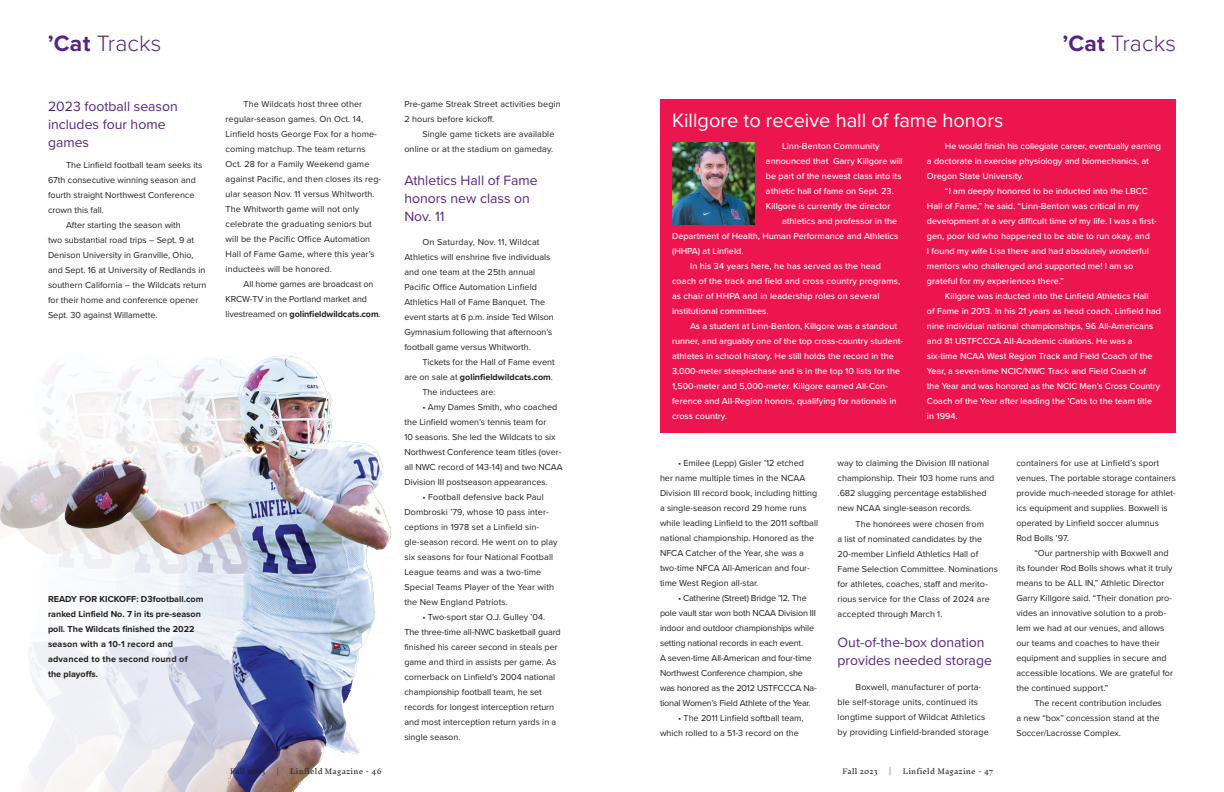
<style>
.page{position:relative;width:1224px;height:792px;background:#fff}
.page>*{position:absolute;margin:0;border:0;box-sizing:border-box;transform-origin:0 0}
.t1{font:300 23px "Proxima Nova";letter-spacing:.01em;color:#582482}
.t2{font:20px "Proxima Nova";color:#fff}
.t3{font:14px/18px "Proxima Nova";color:#582482}
.t4{font:9px/15px "Proxima Nova";color:#231f20}
.t5{font:500 9px/15px "Proxima Nova";color:#fff}
.t6{font:9px/15px "Proxima Nova";letter-spacing:-.02em;color:#231f20}
.t7{font:700 9px/15px "Proxima Nova";color:#231f20}
.t8{font:300 7px "Inknut Antiqua";letter-spacing:.03em;color:#231f20}
.s1{font-weight:700}
.s2{font-weight:400}
</style>
<div class="page">
<img style="left:0;top:365px;width:60px;height:427px">
<img style="left:60px;top:355px;width:331px;height:437px">
<div style="left:660px;top:100px;width:516px;height:333px;background:#ed154e"></div>
<img style="left:673px;top:143px;width:82px;height:82px">
<h1 class="t1" style="left:48px;top:27px;width:115px"><span class="s1">’Cat</span> Tracks</h1>
<h1 class="t1" style="left:1062px;top:26px;width:115px"><span class="s1">’Cat</span> Tracks</h1>
<h3 class="t3" style="left:48px;top:96px;width:131px">2023 football season includes four home games</h3>
<p class="t4" style="left:66px;top:157px;width:138px">The Linfield football team seeks its</p>
<p class="t4" style="left:48px;top:172px;width:150px">67th consecutive winning season and</p>
<p class="t4" style="left:48px;top:187px;width:148px">fourth straight Northwest Conference</p>
<p class="t4" style="left:48px;top:202px;width:58px">crown this fall.</p>
<p class="t4" style="left:66px;top:217px;width:116px">After starting the season with</p>
<p class="t4" style="left:48px;top:232px;width:148px">two substantial road trips – Sept. 9 at</p>
<p class="t4" style="left:48px;top:247px;width:147px">Denison University in Granville, Ohio,</p>
<p class="t4" style="left:48px;top:262px;width:159px">and Sept. 16 at University of Redlands in</p>
<p class="t4" style="left:48px;top:277px;width:160px">southern California – the Wildcats return</p>
<p class="t4" style="left:48px;top:292px;width:152px">for their home and conference opener</p>
<p class="t4" style="left:48px;top:307px;width:111px">Sept. 30 against Willamette.</p>
<p class="t7" style="left:48px;top:592px;width:157px">READY FOR KICKOFF: D3football.com ranked Linfield No. 7 in its pre-season poll. The Wildcats finished the 2022 season with a 10-1 record and advanced to the second round of<br>the playoffs.</p>
<p class="t4" style="left:226px;top:96px;width:157px;text-indent:18px">The Wildcats host three other regular-season games. On Oct. 14, Linfield hosts George Fox for a home&shy;coming matchup. The team returns Oct. 28 for a Family Weekend game against Pacific, and then closes its reg&shy;ular season Nov. 11 versus Whitworth.<br>The Whitworth game will not only celebrate the graduating seniors but will be the Pacific Office Automation Hall of Fame Game, where this year’s inductees will be honored.</p>
<p class="t4" style="left:226px;top:276px;width:157px;text-indent:18px">All home games are broadcast on<br>KRCW-TV in the Portland market and livestreamed on <span class="s1">golinfieldwildcats.com</span>.</p>
<p class="t4" style="left:404px;top:96px;width:158px">Pre-game Streak Street activities begin<br>2 hours before kickoff.</p>
<p class="t4" style="left:404px;top:126px;width:152px;text-align:right">Single game tickets are available online or at the stadium on gameday.</p>
<h3 class="t3" style="left:404px;top:170px;width:135px">Athletics Hall of Fame honors new class on<br>Nov. 11</h3>
<p class="t4" style="left:404px;top:234px;width:151px;text-indent:18px">On Saturday, Nov. 11, Wildcat Athletics will enshrine five individuals and one team at the 25th annual Pacific Office Automation Linfield Athletics Hall of Fame Banquet. The event starts at 6 p.m. inside Ted Wilson Gymnasium following that afternoon’s football game versus Whitworth.</p>
<p class="t4" style="left:422px;top:354px;width:134px">Tickets for the Hall of Fame event</p>
<p class="t7" style="left:404px;top:369px;width:150px"><span class="s2">are on sale at</span> golinfieldwildcats.com<span class="s2">.</span></p>
<p class="t4" style="left:422px;top:384px;width:75px">The inductees are:</p>
<p class="t4" style="left:404px;top:399px;width:160px;text-indent:18px">• Amy Dames Smith, who coached the Linfield women’s tennis team for<br>10 seasons. She led the Wildcats to six Northwest Conference team titles (over&shy;all NWC record of 143-14) and two NCAA Division III postseason appearances.</p>
<p class="t4" style="left:404px;top:489px;width:155px;text-indent:18px">• Football defensive back Paul Dombroski ’79, whose 10 pass inter&shy;ceptions in 1978 set a Linfield sin&shy;gle-season record. He went on to play six seasons for four National Football League teams and was a two-time Special Teams Player of the Year with the New England Patriots.</p>
<p class="t4" style="left:404px;top:609px;width:158px;text-indent:18px">• Two-sport star O.J. Gulley ’04.<br>The three-time all-NWC basketball guard finished his career second in steals per game and third in assists per game. As cornerback on Linfield’s 2004 national championship football team, he set records for longest interception return and most interception return yards in a single season.</p>
<h2 class="t2" style="left:672px;top:106px;width:333px">Killgore to receive hall of fame honors</h2>
<p class="t5" style="left:766px;top:138px;width:138px;text-indent:16px">Linn-Benton Community announced that Garry Killgore will be part of the newest class into its athletic hall of fame on Sept. 23.<br>Killgore is currently the director</p>
<p class="t5" style="left:782px;top:213px;width:117px">athletics and professor in the</p>
<p class="t5" style="left:672px;top:229px;width:228px">Department of Health, Human Performance and Athletics</p>
<p class="t5" style="left:672px;top:244px;width:73px">(HHPA) at Linfield.</p>
<p class="t5" style="left:690px;top:259px;width:193px">In his 34 years here, he has served as the head</p>
<p class="t5" style="left:672px;top:274px;width:230px">coach of the track and field and cross country programs,</p>
<p class="t5" style="left:672px;top:289px;width:209px">as chair of HHPA and in leadership roles on several</p>
<p class="t5" style="left:672px;top:304px;width:98px">institutional committees.</p>
<p class="t5" style="left:690px;top:319px;width:209px">As a student at Linn-Benton, Killgore was a standout</p>
<p class="t5" style="left:672px;top:334px;width:233px">runner, and arguably one of the top cross-country student-</p>
<p class="t5" style="left:672px;top:349px;width:223px">athletes in school history. He still holds the record in the</p>
<p class="t5" style="left:672px;top:364px;width:230px">3,000-meter steeplechase and is in the top 10 lists for the</p>
<p class="t5" style="left:672px;top:379px;width:218px">1,500-meter and 5,000-meter. Killgore earned All-Con-</p>
<p class="t5" style="left:672px;top:394px;width:226px">ference and All-Region honors, qualifying for nationals in</p>
<p class="t5" style="left:672px;top:409px;width:56px">cross country.</p>
<p class="t5" style="left:927px;top:139px;width:235px;text-indent:18px">He would finish his collegiate career, eventually earning a doctorate in exercise physiology and biomechanics, at<br>Oregon State University.</p>
<p class="t5" style="left:927px;top:184px;width:231px;text-indent:18px">“I am deeply honored to be inducted into the LBCC Hall of Fame,” he said. “Linn-Benton was critical in my development at a very difficult time of my life. I was a first&shy;gen, poor kid who happened to be able to run okay, and<br>I found my wife Lisa there and had absolutely wonderful mentors who challenged and supported me! I am so grateful for my experiences there.”</p>
<p class="t5" style="left:927px;top:289px;width:236px;text-indent:18px">Killgore was inducted into the Linfield Athletics Hall<br>of Fame in 2013. In his 21 years as head coach, Linfield had nine individual national championships, 96 All-Americans and 81 USTFCCCA All-Academic citations. He was a six-time NCAA West Region Track and Field Coach of the Year, a seven-time NCIC/NWC Track and Field Coach of the Year and was honored as the NCIC Men’s Cross Country Coach of the Year after leading the ’Cats to the team title in 1994.</p>
<p class="t4" style="left:660px;top:455px;width:160px;text-indent:18px">• Emilee (Lepp) Gisler ’12 etched her name multiple times in the NCAA Division III record book, including hitting a single-season record 29 home runs while leading Linfield to the 2011 softball national championship. Honored as the NFCA Catcher of the Year, she was a two-time NFCA All-American and four&shy;time West Region all-star.</p>
<p class="t6" style="left:660px;top:590px;width:158px;text-indent:18px">• Catherine (Street) Bridge ’12. The pole vault star won both NCAA Division III indoor and outdoor championships while setting national records in each event.<br>A seven-time All-American and four-time Northwest Conference champion, she was honored as the 2012 USTFCCCA Na&shy;tional Women’s Field Athlete of the Year.</p>
<p class="t4" style="left:660px;top:710px;width:145px;text-indent:18px">• The 2011 Linfield softball team, which rolled to a 51-3 record on the</p>
<p class="t4" style="left:838px;top:455px;width:158px">way to claiming the Division III national championship. Their 103 home runs and .682 slugging percentage established new NCAA single-season records.</p>
<p class="t4" style="left:838px;top:516px;width:162px;text-indent:18px">The honorees were chosen from<br>a list of nominated candidates by the 20-member Linfield Athletics Hall of Fame Selection Committee. Nominations for athletes, coaches, staff and merito&shy;rious service for the Class of 2024 are accepted through March 1.</p>
<h3 class="t3" style="left:838px;top:632px;width:156px">Out-of-the-box donation provides needed storage</h3>
<p class="t4" style="left:838px;top:679px;width:153px;text-indent:18px">Boxwell, manufacturer of porta&shy;ble self-storage units, continued its longtime support of Wildcat Athletics by providing Linfield-branded storage</p>
<p class="t4" style="left:1016px;top:455px;width:161px">containers for use at Linfield’s sport venues. The portable storage containers provide much-needed storage for athlet&shy;ics equipment and supplies. Boxwell is operated by Linfield soccer alumnus Rod Bolls ’97.</p>
<p class="t4" style="left:1016px;top:545px;width:158px;text-indent:18px">“Our partnership with Boxwell and its founder Rod Bolls shows what it truly means to be ALL IN,” Athletic Director Garry Killgore said. “Their donation pro&shy;vides an innovative solution to a prob&shy;lem we had at our venues, and allows our teams and coaches to have their equipment and supplies in secure and accessible locations. We are grateful for the continued support.”</p>
<p class="t4" style="left:1016px;top:695px;width:147px;text-indent:18px">The recent contribution includes a new “box” concession stand at the<br>Soccer/Lacrosse Complex.</p>
<p class="t8" style="left:230px;top:767px;width:37px">Fall 2023</p>
<p class="t8" style="left:276px;top:767px;width:4px">|</p>
<p class="t8" style="left:290px;top:767px;width:93px">Linfield Magazine - 46</p>
<p class="t8" style="left:843px;top:767px;width:37px">Fall 2023</p>
<p class="t8" style="left:889px;top:767px;width:4px">|</p>
<p class="t8" style="left:903px;top:767px;width:92px">Linfield Magazine - 47</p>
</div>
